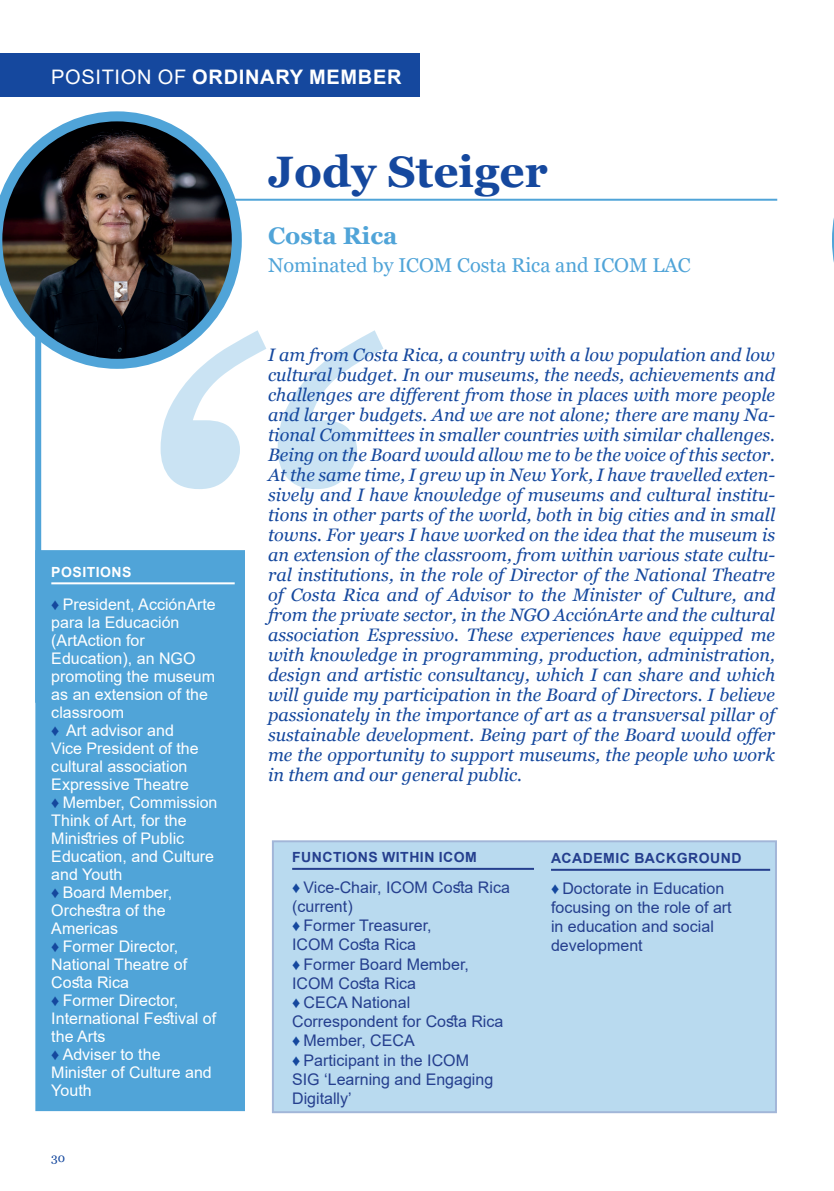
<style>
.page{position:relative;width:834px;height:1191px;background:#fff}
.page>*{position:absolute;margin:0;border:0;box-sizing:border-box;transform-origin:0 0}
.t1{font:italic 600px "Georgia";color:#50a4d8}
.Titre_2022_firstpage{font:700 44px "Georgia";color:#15489e}
.Titre_2022_firstpage-2{font:700 24px "Georgia";color:#50a4d8}
.Titre_2022_firstpage-3{font:20px "Georgia";color:#50a4d8}
.Position{font:700 20px "Arial";letter-spacing:.035em;color:#fff}
.Titre_2022_firstpage-4{font:italic 18px/20px "Georgia";color:#15489e;text-align:justify}
.t2{font:16px/18px "Arial";color:#fff}
.t3{font:16px/19.2px "Arial";color:#253f8e}
.Titre_positions{font:700 14px "Arial";letter-spacing:.035em;color:#253f8e}
.Titre_positions-2{font:700 14px "Arial";letter-spacing:.035em;color:#fff}
.t4{font:12px "Georgia";color:#15489e}
.s1{font-weight:400}
.s2{color:#15489e}
</style>
<div class="page">
<div style="left:272px;top:840px;width:504px;height:273px;background:#b9daef"></div>
<div style="left:35px;top:208px;width:6px;height:495px;background:#50a4d8"></div>
<hr style="left:210px;top:199px;width:567px;height:2px;background:#50a4d8">
<img style="left:0;top:111px;width:242px;height:258px">
<hr style="left:292px;top:868px;width:242px;height:2px;background:#253f8e">
<hr style="left:551px;top:868px;width:219px;height:2px;background:#253f8e">
<div style="left:35px;top:550px;width:210px;height:561px;background:#50a4d8;border:4px solid #50a4d8"></div>
<hr style="left:51px;top:582px;width:184px;height:2px;background:#fff">
<div style="left:0;top:54px;width:420px;height:43px;background:#15489e"></div>
<svg style="left:832px;top:225px;width:1px;height:30px"></svg>
<p class="Position" style="left:51px;top:63px;width:352px"><span class="s1">POSITION OF</span> ORDINARY MEMBER</p>
<p class="Titre_2022_firstpage" style="left:268px;top:144px;width:281px">Jody Steiger</p>
<p class="Titre_2022_firstpage-2" style="left:268px;top:220px;width:131px">Costa Rica</p>
<p class="Titre_2022_firstpage-3" style="left:268px;top:253px;width:424px">Nominated by ICOM Costa Rica and ICOM LAC</p>
<h1 class="t1" style="left:108px;top:192px;width:235px">‘‘</h1>
<p class="Titre_2022_firstpage-4" style="left:268px;top:345px;width:508px">I am from Costa Rica, a country with a low population and low cultural budget. In our museums, the needs, achievements and challenges are different from those in places with more people and larger budgets. And we are not alone; there are many Na&shy;tional Committees in smaller countries with similar challenges.<br>Being on the Board would allow me to be the voice of this sector.<br>At the same time, I grew up in New York, I have travelled exten&shy;sively and I have knowledge of museums and cultural institu&shy;tions in other parts of the world, both in big cities and in small towns. For years I have worked on the idea that the museum is an extension of the classroom, from within various state cultu&shy;ral institutions, in the role of Director of the National Theatre of Costa Rica and of Advisor to the Minister of Culture, and from the private sector, in the NGO AcciónArte and the cultural association Espressivo. These experiences have equipped me with knowledge in programming, production, administration, design and artistic consultancy, which I can share and which will guide my participation in the Board of Directors. I believe passionately in the importance of art as a transversal pillar of sustainable development. Being part of the Board would offer me the opportunity to support museums, the people who work in them and our general public.</p>
<p class="Titre_positions-2" style="left:51px;top:562px;width:82px">POSITIONS</p>
<p class="t2" style="left:51px;top:595px;width:166px"><span class="s2">♦</span> President, AcciónArte para la Educación (ArtAction for<br>Education), an NGO promoting the museum as an extension of the classroom</p>
<p class="t2" style="left:51px;top:721px;width:149px"><span class="s2">♦</span> Art advisor and<br>Vice President of the cultural association<br>Expressive Theatre</p>
<p class="t2" style="left:51px;top:793px;width:168px"><span class="s2">♦</span> Member, Commission<br>Think of Art, for the<br>Ministries of Public<br>Education, and Culture and Youth</p>
<p class="t2" style="left:51px;top:883px;width:122px"><span class="s2">♦</span> Board Member,<br>Orchestra of the<br>Americas</p>
<p class="t2" style="left:51px;top:937px;width:137px"><span class="s2">♦</span> Former Director,<br>National Theatre of<br>Costa Rica</p>
<p class="t2" style="left:51px;top:991px;width:166px"><span class="s2">♦</span> Former Director,<br>International Festival of the Arts</p>
<p class="t2" style="left:51px;top:1045px;width:162px"><span class="s2">♦</span> Adviser to the<br>Minister of Culture and<br>Youth</p>
<p class="Titre_positions" style="left:292px;top:847px;width:186px">FUNCTIONS WITHIN ICOM</p>
<p class="t3" style="left:292px;top:877px;width:219px"><span class="s2">♦</span> Vice-Chair, ICOM Costa Rica (current)</p>
<p class="t3" style="left:292px;top:915px;width:141px"><span class="s2">♦</span> Former Treasurer,<br>ICOM Costa Rica</p>
<p class="t3" style="left:292px;top:954px;width:178px"><span class="s2">♦</span> Former Board Member,<br>ICOM Costa Rica</p>
<p class="t3" style="left:292px;top:992px;width:213px"><span class="s2">♦</span> CECA National<br>Correspondent for Costa Rica</p>
<p class="t3" style="left:292px;top:1031px;width:124px"><span class="s2">♦</span> Member, CECA</p>
<p class="t3" style="left:292px;top:1050px;width:203px"><span class="s2">♦</span> Participant in the ICOM<br>SIG ‘Learning and Engaging<br>Digitally’</p>
<p class="Titre_positions" style="left:551px;top:848px;width:192px">ACADEMIC BACKGROUND</p>
<p class="t3" style="left:551px;top:878px;width:182px"><span class="s2">♦</span> Doctorate in Education focusing on the role of art in education and social development</p>
<p class="t4" style="left:51px;top:1150px;width:15px">30</p>
</div>
